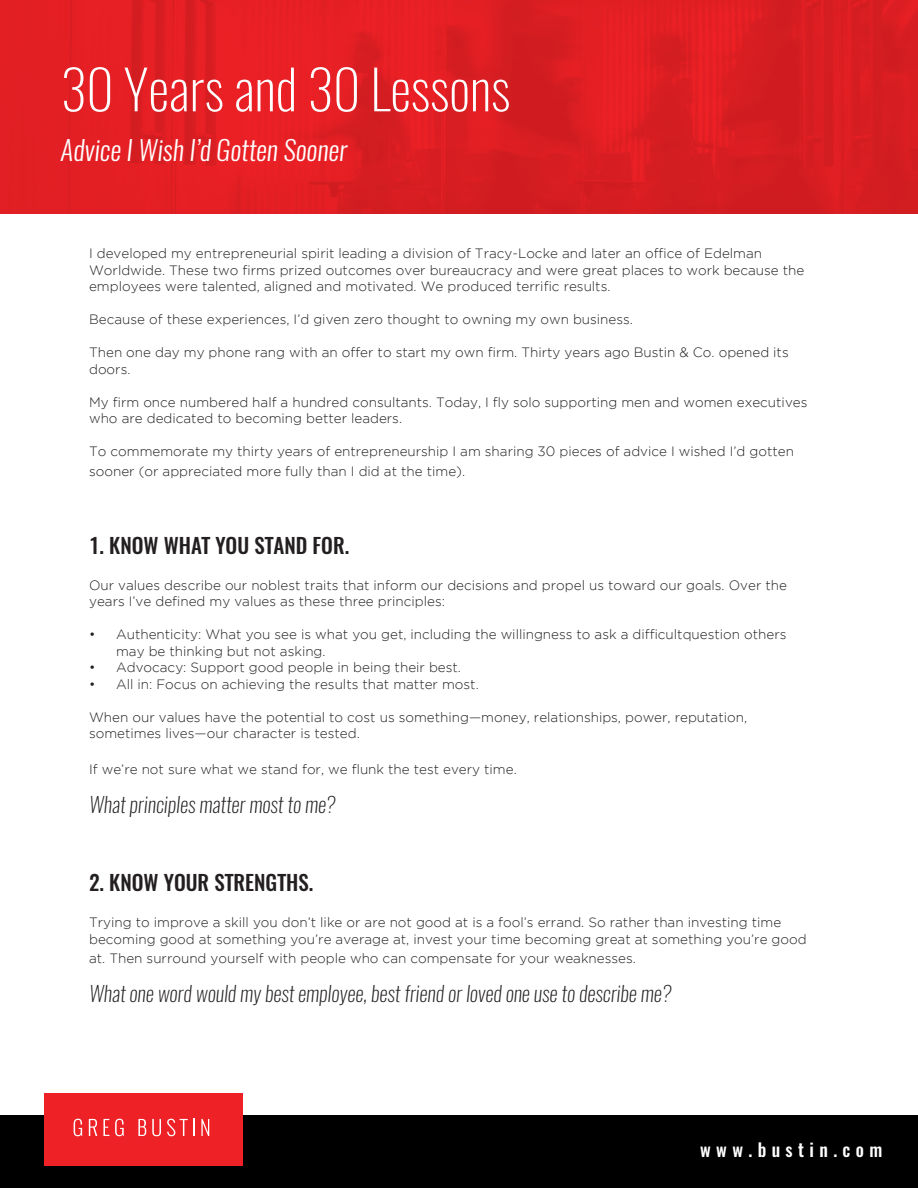
<style>
.page{position:relative;width:918px;height:1188px;background:#fff}
.page>*{position:absolute;margin:0;border:0;box-sizing:border-box;transform-origin:0 0}
.t1{font:200 54px "Oswald";color:#fff}
.t2{font:italic 300 27px "Oswald";color:#fff}
.t3{font:italic 200 21px "Oswald";color:#231f20}
.t4{font:500 21px "Oswald";color:#231f20}
.t5{font:500 18px "Oswald";letter-spacing:.3em;color:#fff}
.t6{font:300 13.5px/16.5px "Gotham";color:#231f20}
</style>
<div class="page">
<svg style="left:0;top:0;width:918px;height:214px;background:#dd1e23"></svg>
<div style="left:0;top:1115px;width:918px;height:73px;background:#000"></div>
<div style="left:44px;top:1094px;width:199px;height:72px;background:#ed2126"></div>
<svg style="left:74px;top:1119px;width:8px;height:17px"></svg>
<svg style="left:89px;top:1119px;width:8px;height:17px"></svg>
<svg style="left:103px;top:1119px;width:6px;height:17px"></svg>
<svg style="left:115px;top:1119px;width:9px;height:17px"></svg>
<svg style="left:138px;top:1119px;width:8px;height:17px"></svg>
<svg style="left:152px;top:1119px;width:9px;height:17px"></svg>
<svg style="left:167px;top:1119px;width:27px;height:17px"></svg>
<svg style="left:201px;top:1119px;width:8px;height:17px"></svg>
<p class="t1" style="left:60px;top:53px;width:451px">30 Years and 30 Lessons</p>
<p class="t2" style="left:60px;top:132px;width:288px">Advice I Wish I’d Gotten Sooner</p>
<p class="t6" style="left:89px;top:245px;width:717px">I developed my entrepreneurial spirit leading a division of Tracy-Locke and later an office of Edelman<br>Worldwide. These two firms prized outcomes over bureaucracy and were great places to work because the employees were talented, aligned and motivated. We produced terrific results.</p>
<p class="t6" style="left:89px;top:311px;width:545px">Because of these experiences, I’d given zero thought to owning my own business.</p>
<p class="t6" style="left:89px;top:344px;width:701px">Then one day my phone rang with an offer to start my own firm. Thirty years ago Bustin &amp; Co. opened its doors.</p>
<p class="t6" style="left:89px;top:394px;width:720px">My firm once numbered half a hundred consultants. Today, I fly solo supporting men and women executives who are dedicated to becoming better leaders.</p>
<p class="t6" style="left:89px;top:442px;width:706px;line-height:19.5px">To commemorate my thirty years of entrepreneurship I am sharing 30 pieces of advice I wished I’d gotten sooner (or appreciated more fully than I did at the time).</p>
<p class="t4" style="left:89px;top:531px;width:262px">1. KNOW WHAT YOU STAND FOR.</p>
<p class="t6" style="left:89px;top:577px;width:699px">Our values describe our noblest traits that inform our decisions and propel us toward our goals. Over the years I’ve defined my values as these three principles:</p>
<p class="t6" style="left:116px;top:626px;width:672px;text-indent:-27px">• Authenticity: What you see is what you get, including the willingness to ask a difficultquestion others may be thinking but not asking.</p>
<p class="t6" style="left:89px;top:659px;width:373px">• Advocacy: Support good people in being their best.</p>
<p class="t6" style="left:89px;top:676px;width:391px">• All in: Focus on achieving the results that matter most.</p>
<p class="t6" style="left:89px;top:709px;width:660px">When our values have the potential to cost us something—money, relationships, power, reputation, sometimes lives—our character is tested.</p>
<p class="t6" style="left:89px;top:761px;width:429px">If we’re not sure what we stand for, we flunk the test every time.</p>
<p class="t3" style="left:89px;top:790px;width:248px">What principles matter most to me?</p>
<p class="t4" style="left:89px;top:868px;width:226px">2. KNOW YOUR STRENGTHS.</p>
<p class="t6" style="left:89px;top:914px;width:719px">Trying to improve a skill you don’t like or are not good at is a fool’s errand. So rather than investing time becoming good at something you’re average at, invest your time becoming great at something you’re good</p>
<p class="t6" style="left:89px;top:950px;width:548px">at. Then surround yourself with people who can compensate for your weaknesses.</p>
<p class="t3" style="left:89px;top:979px;width:584px">What one word would my best employee, best friend or loved one use to describe me?</p>
<p class="t5" style="left:700px;top:1137px;width:184px">www.bustin.com</p>
</div>
